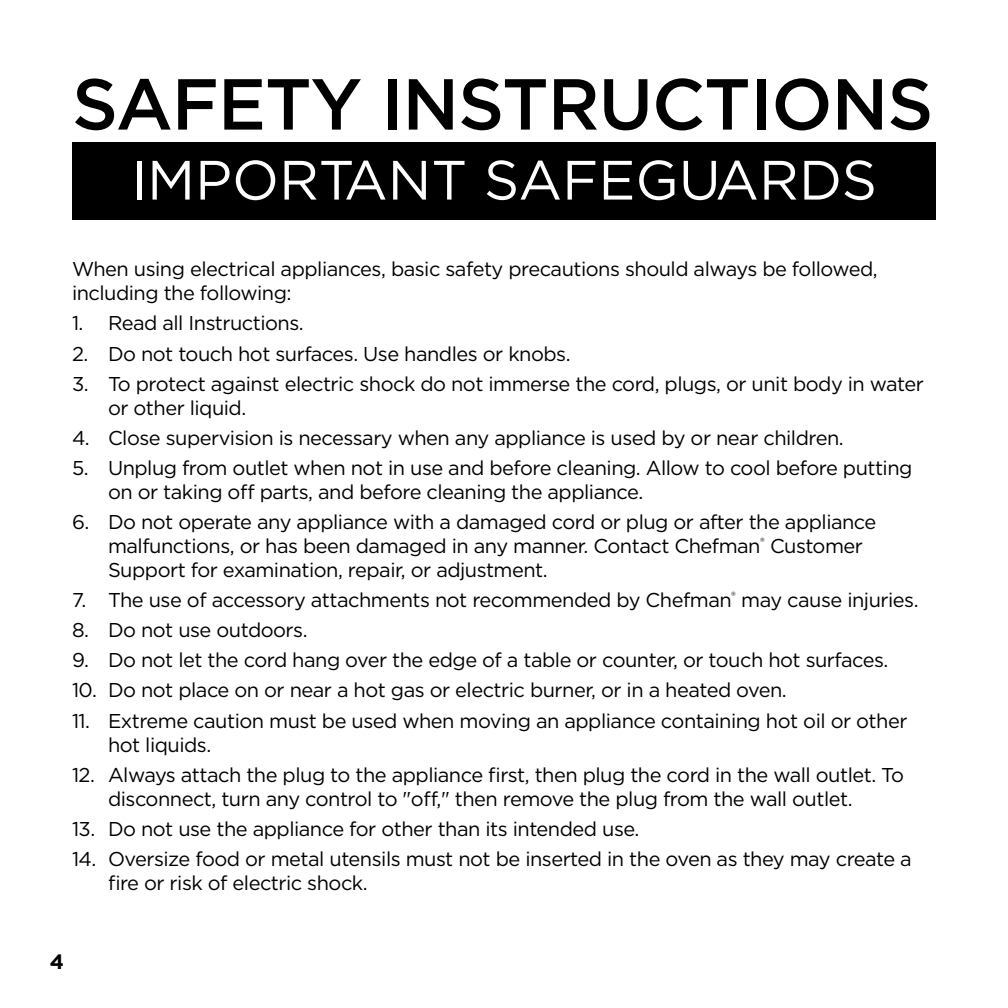
<style>
.page{position:relative;width:1008px;height:1008px;background:#fff}
.page>*{position:absolute;margin:0;border:0;box-sizing:border-box;transform-origin:0 0}
.t1{font:500 72px "Gotham";letter-spacing:-.015em;color:#000}
.t2{font:55.4px "Gotham";color:#fff}
.t3{font:700 20.8px "Gotham";color:#000}
.t4{font:20px/24px "Gotham";letter-spacing:-.025em;color:#000}
</style>
<div class="page">
<div style="left:72px;top:142px;width:864px;height:78px;background:#000"></div>
<p class="t1" style="left:72px;top:57px;width:863px">SAFETY INSTRUCTIONS</p>
<p class="t2" style="left:131px;top:145px;width:748px">IMPORTANT SAFEGUARDS</p>
<p class="t4" style="left:72px;top:257px;width:807px">When using electrical appliances, basic safety precautions should always be followed, including the following:</p>
<p class="t4" style="left:72px;top:311px;width:233px">1. Read all Instructions.</p>
<p class="t4" style="left:72px;top:341px;width:500px">2. Do not touch hot surfaces. Use handles or knobs.</p>
<p class="t4" style="left:108px;top:371px;width:817px;text-indent:-36px">3. To protect against electric shock do not immerse the cord, plugs, or unit body in water or other liquid.</p>
<p class="t4" style="left:72px;top:425px;width:773px">4. Close supervision is necessary when any appliance is used by or near children.</p>
<p class="t4" style="left:108px;top:455px;width:806px;text-indent:-36px">5. Unplug from outlet when not in use and before cleaning. Allow to cool before putting on or taking off parts, and before cleaning the appliance.</p>
<p class="t4" style="left:108px;top:510px;width:770px;text-indent:-36px">6. Do not operate any appliance with a damaged cord or plug or after the appliance malfunctions, or has been damaged in any manner. Contact Chefman<sup>®</sup> Customer<br>Support for examination, repair, or adjustment.</p>
<p class="t4" style="left:72px;top:588px;width:848px">7. The use of accessory attachments not recommended by Chefman<sup>®</sup> may cause injuries.</p>
<p class="t4" style="left:72px;top:618px;width:237px">8. Do not use outdoors.</p>
<p class="t4" style="left:72px;top:648px;width:818px">9. Do not let the cord hang over the edge of a table or counter, or touch hot surfaces.</p>
<p class="t4" style="left:72px;top:678px;width:716px">10. Do not place on or near a hot gas or electric burner, or in a heated oven.</p>
<p class="t4" style="left:108px;top:708px;width:801px;text-indent:-36px">11. Extreme caution must be used when moving an appliance containing hot oil or other hot liquids.</p>
<p class="t4" style="left:108px;top:762px;width:798px;text-indent:-36px">12. Always attach the plug to the appliance first, then plug the cord in the wall outlet. To disconnect, turn any control to "off," then remove the plug from the wall outlet.</p>
<p class="t4" style="left:72px;top:816px;width:569px">13. Do not use the appliance for other than its intended use.</p>
<p class="t4" style="left:108px;top:846px;width:805px;text-indent:-36px">14. Oversize food or metal utensils must not be inserted in the oven as they may create a fire or risk of electric shock.</p>
<p class="t3" style="left:50px;top:949px;width:16px">4</p>
</div>
